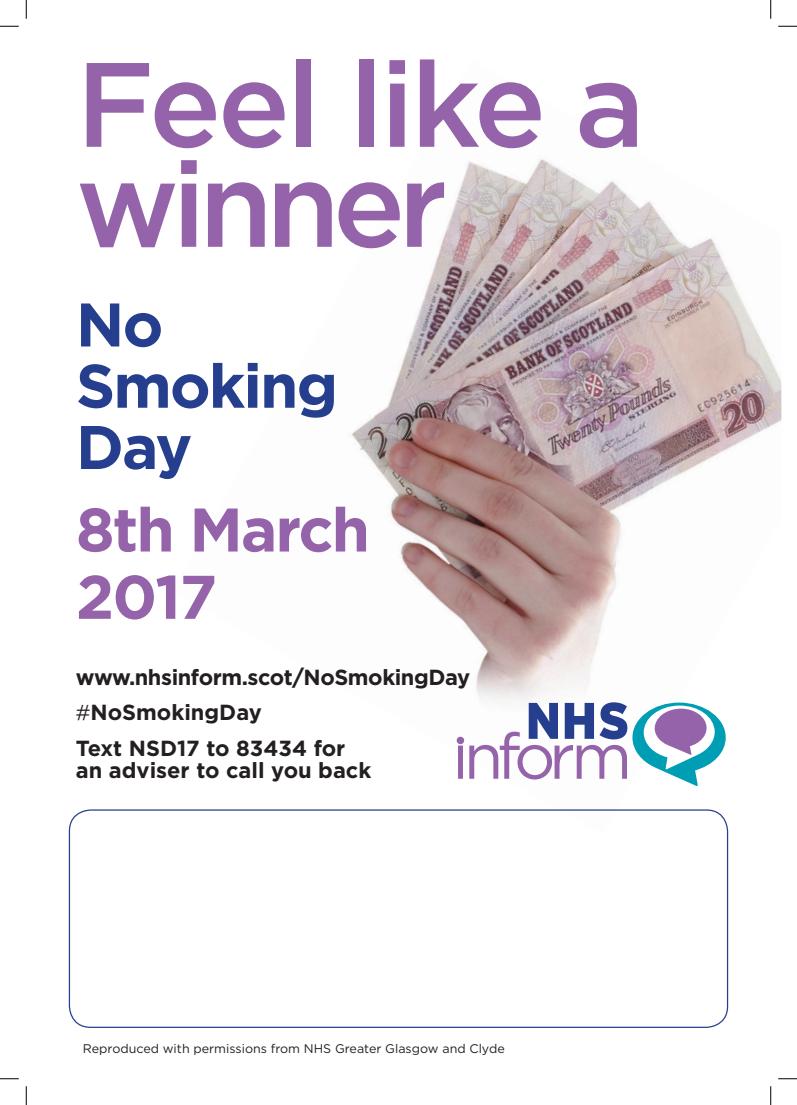
<style>
.page{position:relative;width:797px;height:1105px;background:#fff}
.page>*{position:absolute;margin:0;border:0;box-sizing:border-box;transform-origin:0 0}
.t1{font:500 119.62px/100px "Gotham";letter-spacing:-.055em;color:#9563aa}
.t2{font:700 61.38px/61.2px "Gotham";letter-spacing:-.03em;color:#253f8e}
.t3{font:700 61.38px/67.2px "Gotham";letter-spacing:-.03em;color:#9563aa}
.t4{font:700 21.88px/21.9px "Gotham";color:#231f20}
.t5{font:700 21.88px "Gotham";letter-spacing:-.02em;color:#231f20}
.t6{font:12.5px "Gotham";color:#231f20}
.s1{font-family:"Dialog";font-weight:300}
</style>
<div class="page">
<img style="left:351px;top:159px;width:430px;height:675px">
<svg style="left:458px;top:702px;width:267px;height:83px"></svg>
<div style="left:69px;top:809px;width:659px;height:219px;border:1px solid #253f8e;border-radius:21px"></div>
<svg style="left:0;top:25px;width:19px;height:2px"></svg>
<svg style="left:778px;top:25px;width:19px;height:2px"></svg>
<svg style="left:0;top:1078px;width:19px;height:1px"></svg>
<svg style="left:778px;top:1078px;width:19px;height:1px"></svg>
<svg style="left:25px;top:0;width:2px;height:19px"></svg>
<svg style="left:25px;top:1086px;width:2px;height:19px"></svg>
<svg style="left:770px;top:0;width:1px;height:19px"></svg>
<svg style="left:770px;top:1086px;width:1px;height:19px"></svg>
<p class="t1" style="left:76px;top:54px;width:571px">Feel like a winner</p>
<p class="t2" style="left:76px;top:294px;width:264px">No<br>Smoking<br>Day</p>
<p class="t3" style="left:76px;top:496px;width:295px">8th March<br>2017</p>
<p class="t5" style="left:76px;top:664px;width:396px">www.nhsinform.scot/NoSmokingDay</p>
<p class="t4" style="left:76px;top:702px;width:187px"><span class="s1">#</span>NoSmokingDay</p>
<p class="t4" style="left:76px;top:737px;width:297px">Text NSD17 to 83434 for an adviser to call you back</p>
<p class="t6" style="left:83px;top:1041px;width:423px">Reproduced with permissions from NHS Greater Glasgow and Clyde</p>
</div>
